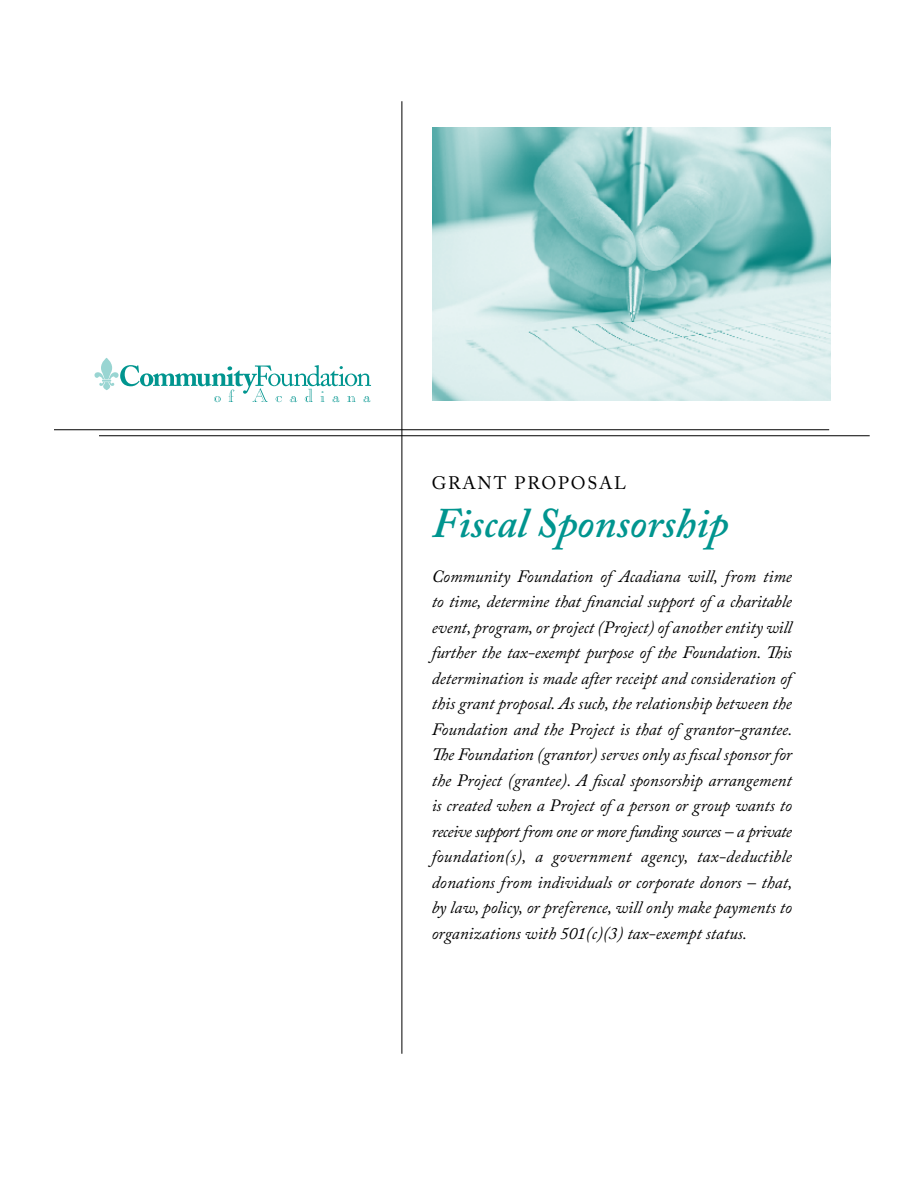
<style>
.page{position:relative;width:918px;height:1188px;background:#fff}
.page>*{position:absolute;margin:0;border:0;box-sizing:border-box;transform-origin:0 0}
.t1{font:italic 600 42px "Adobe Caslon Pro";color:#00958f}
.t2{font:18px "Adobe Caslon Pro";letter-spacing:.1em;color:#000}
.t3{font:italic 17.25px/25.5px "Adobe Caslon Pro";color:#000;text-align:justify}
</style>
<div class="page">
<img style="left:432px;top:128px;width:399px;height:272px">
<svg style="left:94px;top:358px;width:277px;height:44px"></svg>
<hr style="left:402px;top:101px;width:1px;height:953px;background:#000">
<hr style="left:54px;top:429px;width:775px;height:1px;background:#000">
<hr style="left:99px;top:435px;width:771px;height:1px;background:#000">
<p class="t2" style="left:432px;top:473px;width:196px">GRANT PROPOSAL</p>
<h1 class="t1" style="left:432px;top:498px;width:299px">Fiscal Sponsorship</h1>
<p class="t3" style="left:432px;top:563px;width:362px">Community Foundation of Acadiana will, from time to time, determine that financial support of a charitable event, program, or project (Project) of another entity will further the tax-exempt purpose of the Foundation. This determination is made after receipt and consideration of this grant proposal. As such, the relationship between the Foundation and the Project is that of grantor-grantee.<br>The Foundation (grantor) serves only as fiscal sponsor for the Project (grantee). A fiscal sponsorship arrangement is created when a Project of a person or group wants to receive support from one or more funding sources – a private foundation(s), a government agency, tax-deductible donations from individuals or corporate donors – that, by law, policy, or preference, will only make payments to organizations with 501(c)(3) tax-exempt status.</p>
</div>
